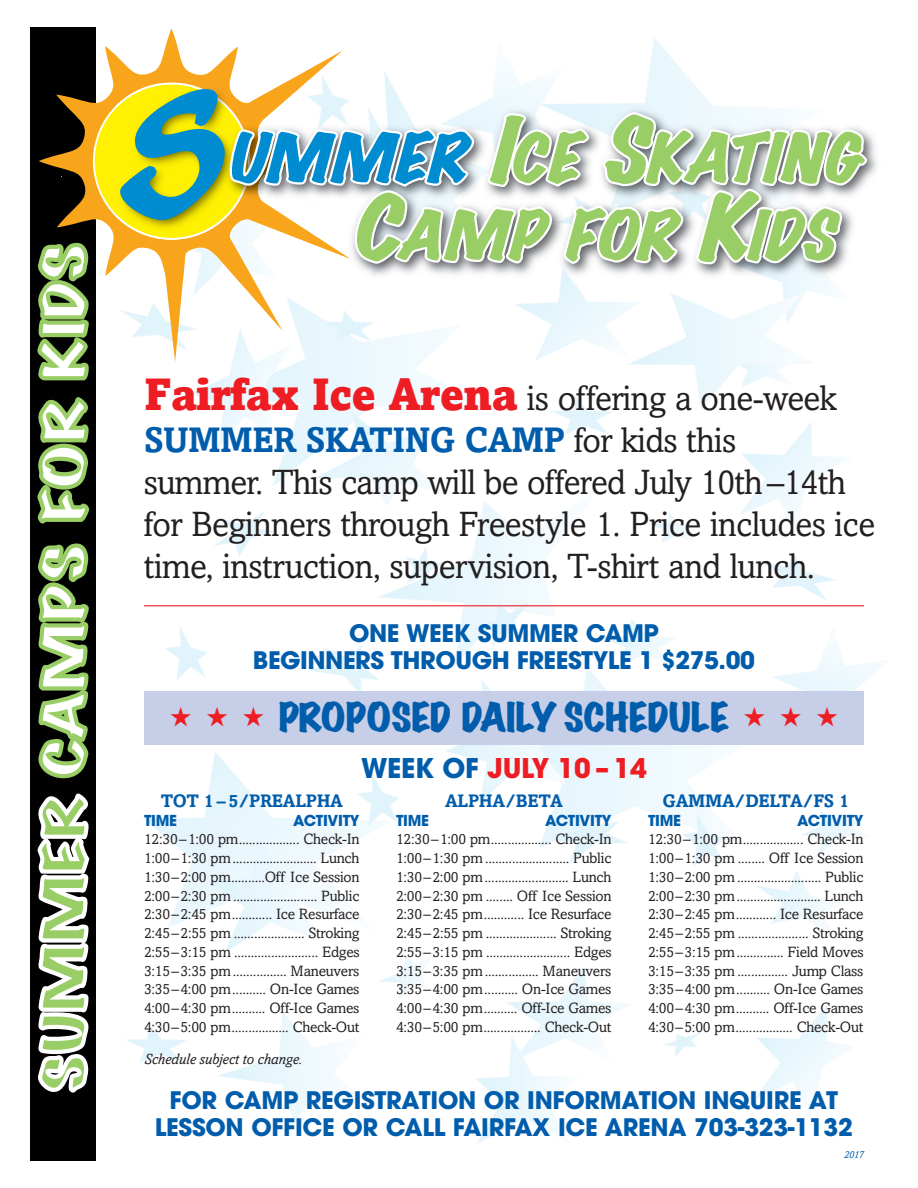
<style>
.page{position:relative;width:918px;height:1188px;background:#fff}
.page>*{position:absolute;margin:0;border:0;box-sizing:border-box;transform-origin:0 0}
.t1{font:36px "Marker Felt Wide";letter-spacing:-.005em;color:#015dac;scale:1.1 1}
.t2{font:35.25px/42px "Amasis";letter-spacing:-.015em;color:#231f20}
.t3{font:700 27px "Avant Garde";letter-spacing:-.015em;color:#ee1d23}
.t4{font:700 24px/27px "Avant Garde";letter-spacing:-.015em;color:#015dac;text-align:center}
.t5{font:700 18px "Amasis";letter-spacing:-.015em;color:#015dac}
.t6{font:15px/18.8px "Amasis";letter-spacing:-.015em;color:#231f20;text-align:justify}
.t7{font:700 15px "Avant Garde";letter-spacing:-.02em;color:#015dac}
.t8{font:italic 15px "Amasis";letter-spacing:-.01em;color:#231f20}
.t9{font:italic 10.5px "Amasis";color:#015dac}
.s1{font-weight:900;font-size:45px;color:#ee1d23}
.s2{font-weight:700;color:#015dac}
.s3{color:#015dac}
</style>
<div class="page">
<img style="left:126px;top:37px;width:760px;height:1106px">
<div style="left:30px;top:27px;width:66px;height:1134px;background:#010101"></div>
<svg style="left:37px;top:398px;width:53px;height:126px"></svg>
<svg style="left:37px;top:543px;width:53px;height:550px"></svg>
<svg style="left:105px;top:28px;width:245px;height:36px"></svg>
<img style="left:866px;top:84px;width:18px;height:198px">
<svg style="left:37px;top:64px;width:829px;height:318px"></svg>
<div style="left:144px;top:691px;width:720px;height:54px;background:#c7cfe8"></div>
<hr style="left:144px;top:605px;width:720px;height:1px;background:#ee1d23">
<h2 class="t2" style="left:144px;top:381px;width:733px"><span class="s1">Fairfax Ice Arena</span> is offering a one-week <span class="s2">SUMMER SKATING CAMP</span> for kids this<br>summer. This camp will be offered July 10th –14th for Beginners through Freestyle 1. Price includes ice time, instruction, supervision, T-shirt and lunch.</h2>
<h3 class="t4" style="left:253px;top:623px;width:503px">ONE WEEK SUMMER CAMP<br>BEGINNERS THROUGH FREESTYLE 1 $275.00</h3>
<h1 class="t1" style="left:170px;top:698px;width:609px"><sup>★</sup> <sup>★</sup> <sup>★</sup> PROPOSED DAILY SCHEDULE <sup>★</sup> <sup>★</sup> <sup>★</sup></h1>
<h3 class="t3" style="left:361px;top:758px;width:287px"><span class="s3">WEEK OF</span> JULY 10 – 14</h3>
<p class="t5" style="left:161px;top:794px;width:183px">TOT 1 – 5/PREALPHA</p>
<p class="t7" style="left:144px;top:815px;width:35px">TIME</p>
<p class="t7" style="left:293px;top:815px;width:68px">ACTIVITY</p>
<p class="t6" style="left:144px;top:831px;width:217px">12:30–1:00 pm.................. Check-In 1:00–1:30 pm......................... Lunch 1:30–2:00 pm..........Off Ice Session 2:00–2:30 pm ......................... Public 2:30–2:45 pm............ Ice Resurface 2:45–2:55 pm ..................... Stroking 2:55–3:15 pm ......................... Edges 3:15–3:35 pm................ Maneuvers 3:35–4:00 pm.......... On-Ice Games 4:00–4:30 pm.......... Off-Ice Games 4:30–5:00 pm................. Check-Out</p>
<p class="t5" style="left:445px;top:794px;width:119px">ALPHA/BETA</p>
<p class="t7" style="left:396px;top:815px;width:35px">TIME</p>
<p class="t7" style="left:545px;top:815px;width:68px">ACTIVITY</p>
<p class="t6" style="left:396px;top:831px;width:217px">12:30–1:00 pm.................. Check-In 1:00–1:30 pm ......................... Public 1:30–2:00 pm......................... Lunch 2:00–2:30 pm ........ Off Ice Session 2:30–2:45 pm............ Ice Resurface 2:45–2:55 pm ..................... Stroking 2:55–3:15 pm ......................... Edges 3:15–3:35 pm................ Maneuvers 3:35–4:00 pm.......... On-Ice Games 4:00–4:30 pm.......... Off-Ice Games 4:30–5:00 pm................. Check-Out</p>
<p class="t5" style="left:663px;top:794px;width:188px">GAMMA/DELTA/FS 1</p>
<p class="t7" style="left:648px;top:815px;width:35px">TIME</p>
<p class="t7" style="left:797px;top:815px;width:68px">ACTIVITY</p>
<p class="t6" style="left:648px;top:831px;width:217px">12:30–1:00 pm.................. Check-In 1:00–1:30 pm ........ Off Ice Session 1:30–2:00 pm ......................... Public 2:00–2:30 pm......................... Lunch 2:30–2:45 pm............ Ice Resurface 2:45–2:55 pm ..................... Stroking 2:55–3:15 pm.............. Field Moves 3:15–3:35 pm ............... Jump Class 3:35–4:00 pm.......... On-Ice Games 4:00–4:30 pm.......... Off-Ice Games 4:30–5:00 pm................. Check-Out</p>
<p class="t8" style="left:144px;top:1053px;width:160px">Schedule subject to change.</p>
<h3 class="t4" style="left:155px;top:1089px;width:700px">FOR CAMP REGISTRATION OR INFORMATION INQUIRE AT<br>LESSON OFFICE OR CALL FAIRFAX ICE ARENA 703-323-1132</h3>
<p class="t9" style="left:844px;top:1151px;width:21px">2017</p>
</div>
